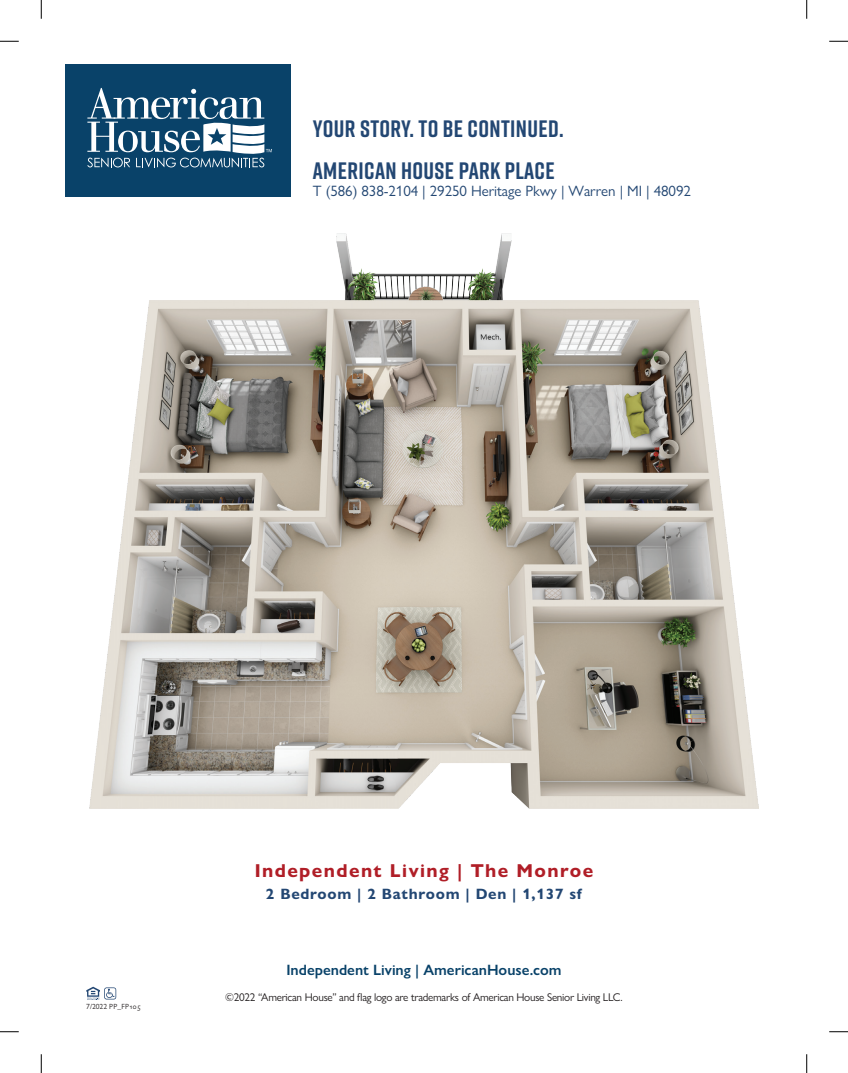
<style>
.page{position:relative;width:848px;height:1073px;background:#fff}
.page>*{position:absolute;margin:0;border:0;box-sizing:border-box;transform-origin:0 0}
.t1{font:700 23.75px "Rift";letter-spacing:.015em;color:#234773}
.t2{font:700 18.75px "Gill Sans Nova";letter-spacing:.075em;color:#b01e27}
.t3{font:15px "Gill Sans Nova";letter-spacing:-.005em;color:#234773}
.t4{font:600 15px "Gill Sans Nova";color:#094269}
.t5{font:700 15px "Gill Sans Nova";letter-spacing:.05em;color:#234773}
.t6{font:11.25px "Gill Sans Nova";letter-spacing:-.025em;color:#231f20}
.t7{font:7.5px "Gill Sans Nova";letter-spacing:.04em;color:#231f20}
</style>
<div class="page">
<svg style="left:86px;top:986px;width:30px;height:14px"></svg>
<div style="left:65px;top:64px;width:225px;height:132px;background:#094269"></div>
<svg style="left:87px;top:88px;width:185px;height:79px"></svg>
<img style="left:90px;top:233px;width:668px;height:575px">
<svg style="left:0;top:40px;width:19px;height:2px"></svg>
<svg style="left:829px;top:40px;width:19px;height:2px"></svg>
<svg style="left:0;top:1031px;width:19px;height:1px"></svg>
<svg style="left:829px;top:1031px;width:19px;height:1px"></svg>
<svg style="left:40px;top:0;width:2px;height:19px"></svg>
<svg style="left:40px;top:1054px;width:2px;height:18px"></svg>
<svg style="left:806px;top:0;width:1px;height:19px"></svg>
<svg style="left:806px;top:1054px;width:1px;height:18px"></svg>
<h1 class="t1" style="left:313px;top:112px;width:252px">YOUR STORY. TO BE CONTINUED.</h1>
<h1 class="t1" style="left:313px;top:153px;width:243px">AMERICAN HOUSE PARK PLACE</h1>
<h3 class="t3" style="left:313px;top:182px;width:379px">T (586) 838-2104 | 29250 Heritage Pkwy | Warren | MI | 48092</h3>
<p class="t7" style="left:86px;top:1002px;width:56px">7/2022 PP_FP105</p>
<h2 class="t2" style="left:255px;top:858px;width:340px">Independent Living | The Monroe</h2>
<h3 class="t5" style="left:266px;top:884px;width:317px">2 Bedroom | 2 Bathroom | Den | 1,137 sf</h3>
<h3 class="t4" style="left:286px;top:960px;width:277px">Independent Living | AmericanHouse.com</h3>
<p class="t6" style="left:225px;top:990px;width:399px">©2022 “American House” and flag logo are trademarks of American House Senior Living LLC.</p>
</div>
